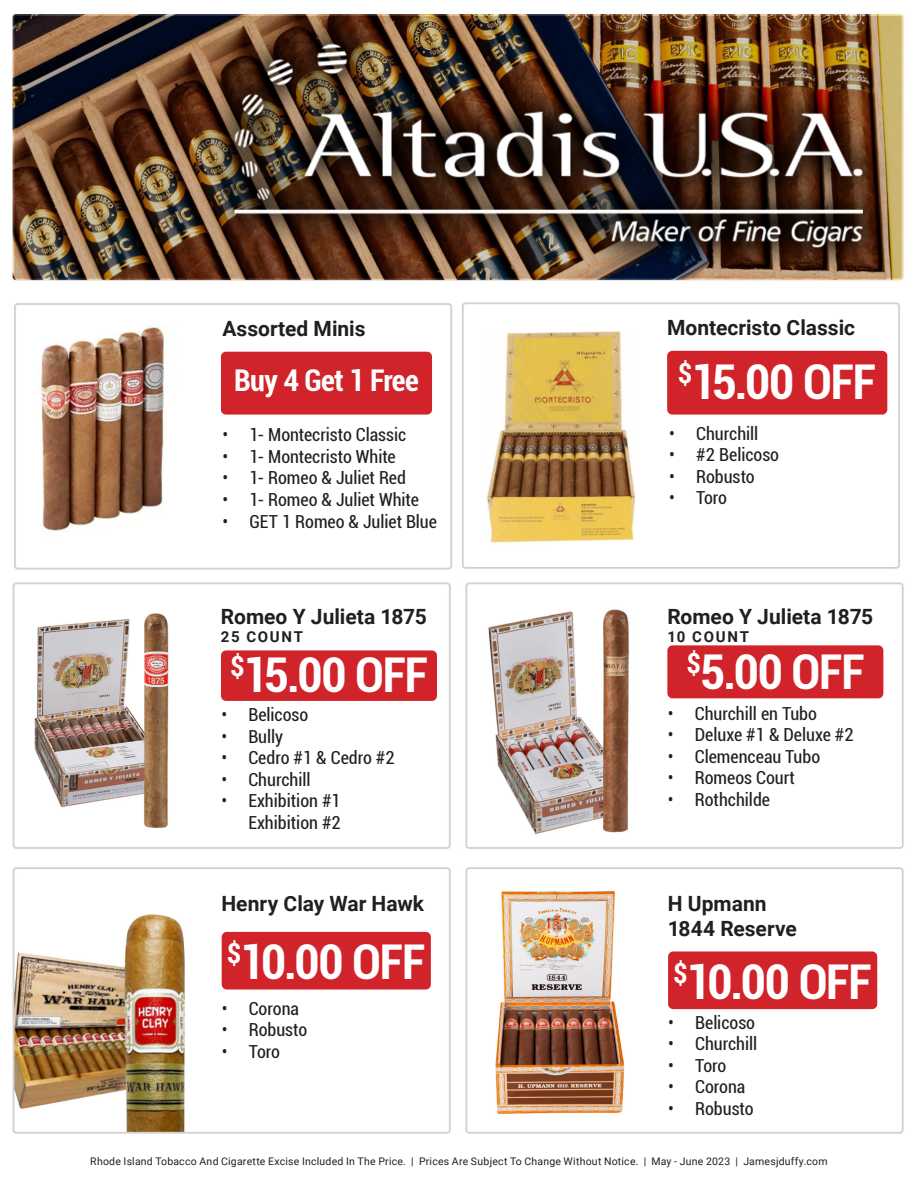
<style>
.page{position:relative;width:918px;height:1188px;background:#fff}
.page>*{position:absolute;margin:0;border:0;box-sizing:border-box;transform-origin:0 0}
.t1{font:700 condensed 48px "Roboto";letter-spacing:-.025em;color:#fff}
.t2{font:700 condensed 30px "Roboto";letter-spacing:-.02em;color:#fff}
.t3{font:700 21px "Roboto";color:#231f20}
.t4{font:condensed 18px/21.6px "Roboto";color:#231f20;text-align:right}
.t5{font:700 15px "Roboto";letter-spacing:.11em;color:#231f20}
.t6{font:10.5px "Roboto";letter-spacing:.02em;color:#231f20}
</style>
<div class="page">
<img style="left:12px;top:14px;width:892px;height:1120px">
<div style="left:667px;top:351px;width:220px;height:64px;background:#d1232a;border-radius:5px"></div>
<div style="left:667px;top:645px;width:216px;height:53px;background:#d1232a;border-radius:5px"></div>
<div style="left:221px;top:352px;width:211px;height:63px;background:#d1232a;border-radius:5px"></div>
<div style="left:221px;top:650px;width:216px;height:51px;background:#d1232a;border-radius:5px"></div>
<div style="left:222px;top:932px;width:209px;height:58px;background:#d1232a;border-radius:5px"></div>
<div style="left:668px;top:951px;width:209px;height:58px;background:#d1232a;border-radius:5px"></div>
<p class="t3" style="left:223px;top:314px;width:145px">Assorted Minis</p>
<p class="t2" style="left:234px;top:359px;width:186px">Buy 4 Get 1 Free</p>
<p class="t4" style="left:223px;top:423px;width:185px">• 1- Montecristo Classic</p>
<p class="t4" style="left:223px;top:445px;width:175px">• 1- Montecristo White</p>
<p class="t4" style="left:223px;top:467px;width:185px">• 1- Romeo &amp; Juliet Red</p>
<p class="t4" style="left:223px;top:488px;width:198px">• 1- Romeo &amp; Juliet White</p>
<p class="t4" style="left:223px;top:510px;width:216px">• GET 1 Romeo &amp; Juliet Blue</p>
<p class="t3" style="left:221px;top:602px;width:207px">Romeo Y Julieta 1875</p>
<p class="t5" style="left:221px;top:626px;width:84px">25 COUNT</p>
<p class="t1" style="left:230px;top:642px;width:200px"><sup>$</sup>15.00 OFF</p>
<p class="t4" style="left:221px;top:703px;width:88px">• Belicoso</p>
<p class="t4" style="left:221px;top:725px;width:63px">• Bully</p>
<p class="t4" style="left:221px;top:746px;width:175px">• Cedro #1 &amp; Cedro #2</p>
<p class="t4" style="left:221px;top:768px;width:91px">• Churchill</p>
<p class="t4" style="left:221px;top:789px;width:121px">• Exhibition #1<br>Exhibition #2</p>
<p class="t3" style="left:221px;top:889px;width:204px">Henry Clay War Hawk</p>
<p class="t1" style="left:227px;top:928px;width:200px"><sup>$</sup>10.00 OFF</p>
<p class="t4" style="left:222px;top:997px;width:79px">• Corona</p>
<p class="t4" style="left:222px;top:1018px;width:87px">• Robusto</p>
<p class="t4" style="left:222px;top:1040px;width:60px">• Toro</p>
<p class="t3" style="left:667px;top:312px;width:190px">Montecristo Classic</p>
<p class="t1" style="left:678px;top:348px;width:200px"><sup>$</sup>15.00 OFF</p>
<p class="t4" style="left:669px;top:422px;width:90px">• Churchill</p>
<p class="t4" style="left:669px;top:443px;width:111px">• #2 Belicoso</p>
<p class="t4" style="left:669px;top:465px;width:87px">• Robusto</p>
<p class="t4" style="left:669px;top:487px;width:59px">• Toro</p>
<p class="t3" style="left:667px;top:602px;width:207px">Romeo Y Julieta 1875</p>
<p class="t5" style="left:667px;top:626px;width:83px">10 COUNT</p>
<p class="t1" style="left:686px;top:639px;width:180px"><sup>$</sup>5.00 OFF</p>
<p class="t4" style="left:668px;top:702px;width:151px">• Churchill en Tubo</p>
<p class="t4" style="left:668px;top:723px;width:188px">• Deluxe #1 &amp; Deluxe #2</p>
<p class="t4" style="left:668px;top:745px;width:154px">• Clemenceau Tubo</p>
<p class="t4" style="left:668px;top:767px;width:129px">• Romeos Court</p>
<p class="t4" style="left:668px;top:788px;width:104px">• Rothchilde</p>
<p class="t3" style="left:668px;top:889px;width:100px">H Upmann</p>
<p class="t3" style="left:668px;top:914px;width:130px">1844 Reserve</p>
<p class="t1" style="left:673px;top:948px;width:200px"><sup>$</sup>10.00 OFF</p>
<p class="t4" style="left:668px;top:1011px;width:88px">• Belicoso</p>
<p class="t4" style="left:668px;top:1032px;width:91px">• Churchill</p>
<p class="t4" style="left:668px;top:1054px;width:60px">• Toro</p>
<p class="t4" style="left:668px;top:1076px;width:79px">• Corona</p>
<p class="t4" style="left:668px;top:1097px;width:87px">• Robusto</p>
<p class="t6" style="left:90px;top:1154px;width:739px">Rhode Island Tobacco And Cigarette Excise Included In The Price. | Prices Are Subject To Change Without Notice. | May - June 2023 | Jamesjduffy.com</p>
</div>
